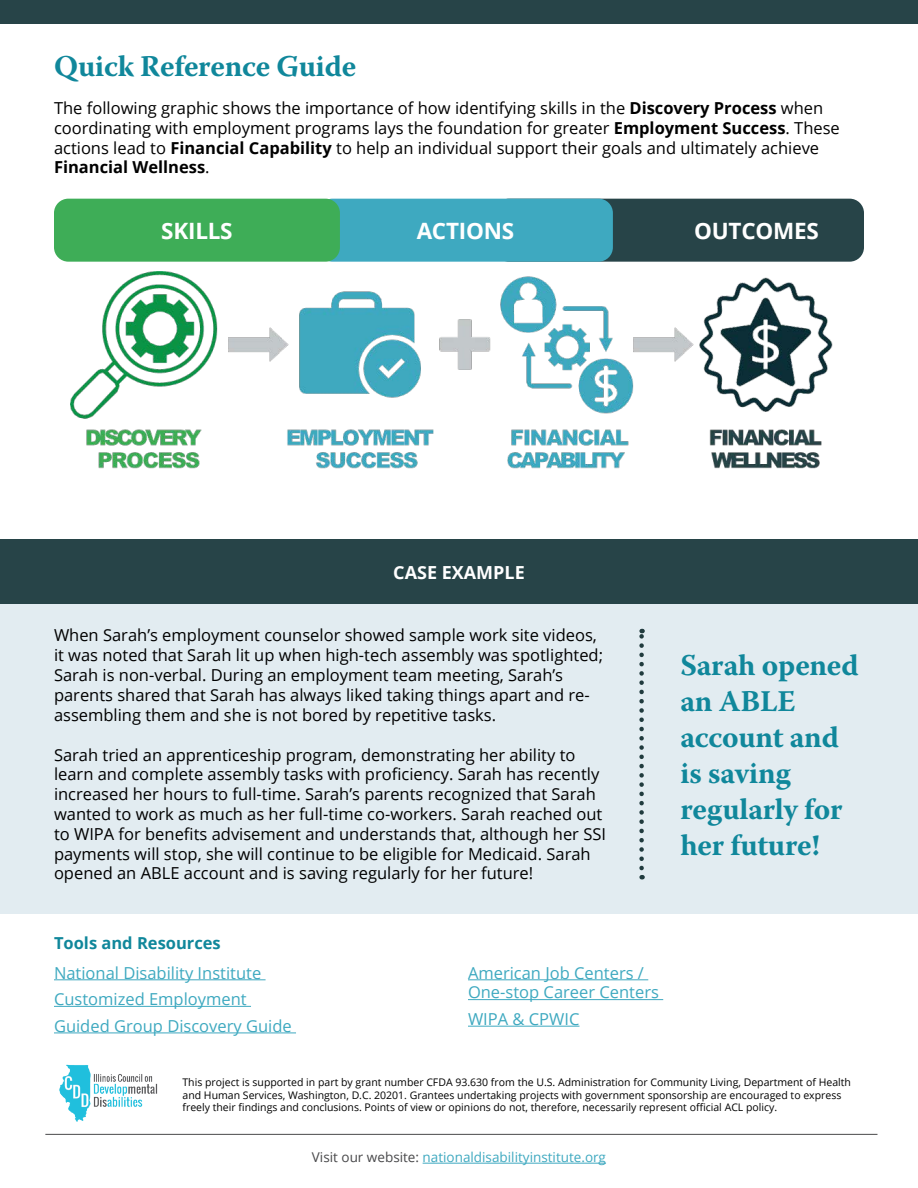
<style>
.page{position:relative;width:918px;height:1188px;background:#fff}
.page>*{position:absolute;margin:0;border:0;box-sizing:border-box;transform-origin:0 0}
.t1{font:700 30px/36px "Warnock Pro";letter-spacing:-.01em;color:#10879b}
.t2{font:700 22.5px "Open Sans";letter-spacing:-.01em;color:#fff}
.t3{font:700 18px "Open Sans";color:#fff}
.t4{font:16.5px/19.8px "Open Sans";color:#000}
.t5{font:16.5px/26.5px "Open Sans";color:#3ea9c0}
.t6{font:700 16.5px "Open Sans";color:#10879b}
.t7{font:13.5px "Open Sans";color:#3ea9c0}
.t8{font:10.5px/12.6px "Open Sans";color:#000}
.s1{font-weight:700}
.s2{color:#48484a}
</style>
<div class="page">
<div style="left:0;top:544px;width:918px;height:370px;background:#e2ecf1"></div>
<svg style="left:639px;top:629px;width:5px;height:239px"></svg>
<hr style="left:45px;top:1134px;width:833px;height:1px;background:#48484a">
<div style="left:0;top:0;width:918px;height:24px;background:#274448"></div>
<hr style="left:54px;top:979px;width:212px;height:1px;background:#3ea9c0">
<hr style="left:54px;top:1006px;width:197px;height:1px;background:#3ea9c0">
<hr style="left:54px;top:1033px;width:242px;height:1px;background:#3ea9c0">
<hr style="left:468px;top:979px;width:180px;height:1px;background:#3ea9c0">
<hr style="left:468px;top:999px;width:195px;height:1px;background:#3ea9c0">
<hr style="left:468px;top:1026px;width:111px;height:1px;background:#3ea9c0">
<hr style="left:423px;top:1163px;width:183px;height:1px;background:#3ea9c0">
<div style="left:495px;top:199px;width:369px;height:63px;background:#274448;border-radius:14px"></div>
<div style="left:318px;top:199px;width:295px;height:63px;background:#3ea9c0;border-radius:14px"></div>
<div style="left:54px;top:199px;width:286px;height:63px;background:#3ead57;border-radius:14px"></div>
<div style="left:0;top:540px;width:918px;height:64px;background:#274448"></div>
<img style="left:70px;top:271px;width:763px;height:198px">
<img style="left:59px;top:1064px;width:99px;height:58px">
<h1 class="t1" style="left:54px;top:48px;width:304px">Quick Reference Guide</h1>
<p class="t4" style="left:54px;top:98px;width:787px">The following graphic shows the importance of how identifying skills in the <span class="s1">Discovery Process</span> when coordinating with employment programs lays the foundation for greater <span class="s1">Employment Success</span>. These actions lead to <span class="s1">Financial Capability</span> to help an individual support their goals and ultimately achieve <span class="s1">Financial Wellness</span>.</p>
<h2 class="t2" style="left:161px;top:215px;width:73px">SKILLS</h2>
<h2 class="t2" style="left:417px;top:215px;width:99px">ACTIONS</h2>
<h2 class="t2" style="left:694px;top:215px;width:126px">OUTCOMES</h2>
<p class="t3" style="left:393px;top:560px;width:133px">CASE EXAMPLE</p>
<p class="t4" style="left:54px;top:625px;width:551px">When Sarah’s employment counselor showed sample work site videos, it was noted that Sarah lit up when high-tech assembly was spotlighted; Sarah is non-verbal. During an employment team meeting, Sarah’s parents shared that Sarah has always liked taking things apart and re&shy;assembling them and she is not bored by repetitive tasks.</p>
<p class="t4" style="left:54px;top:744px;width:554px">Sarah tried an apprenticeship program, demonstrating her ability to learn and complete assembly tasks with proficiency. Sarah has recently increased her hours to full-time. Sarah’s parents recognized that Sarah wanted to work as much as her full-time co-workers. Sarah reached out to WIPA for benefits advisement and understands that, although her SSI payments will stop, she will continue to be eligible for Medicaid. Sarah opened an ABLE account and is saving regularly for her future!</p>
<p class="t6" style="left:54px;top:932px;width:168px">Tools and Resources</p>
<p class="t5" style="left:54px;top:959px;width:239px">National Disability Institute<br>Customized Employment<br>Guided Group Discovery Guide</p>
<p class="t5" style="left:468px;top:962px;width:192px;line-height:19.8px">American Job Centers /<br>One-stop Career Centers</p>
<p class="t5" style="left:468px;top:1005px;width:113px">WIPA &amp; CPWIC</p>
<h1 class="t1" style="left:680px;top:647px;width:180px">Sarah opened an ABLE account and is saving regularly for her future!</h1>
<p class="t8" style="left:183px;top:1076px;width:670px">This project is supported in part by grant number CFDA 93.630 from the U.S. Administration for Community Living, Department of Health and Human Services, Washington, D.C. 20201. Grantees undertaking projects with government sponsorship are encouraged to express freely their findings and conclusions. Points of view or opinions do not, therefore, necessarily represent official ACL policy.</p>
<p class="t7" style="left:312px;top:1148px;width:296px"><span class="s2">Visit our website:</span> nationaldisabilityinstitute.org</p>
</div>
